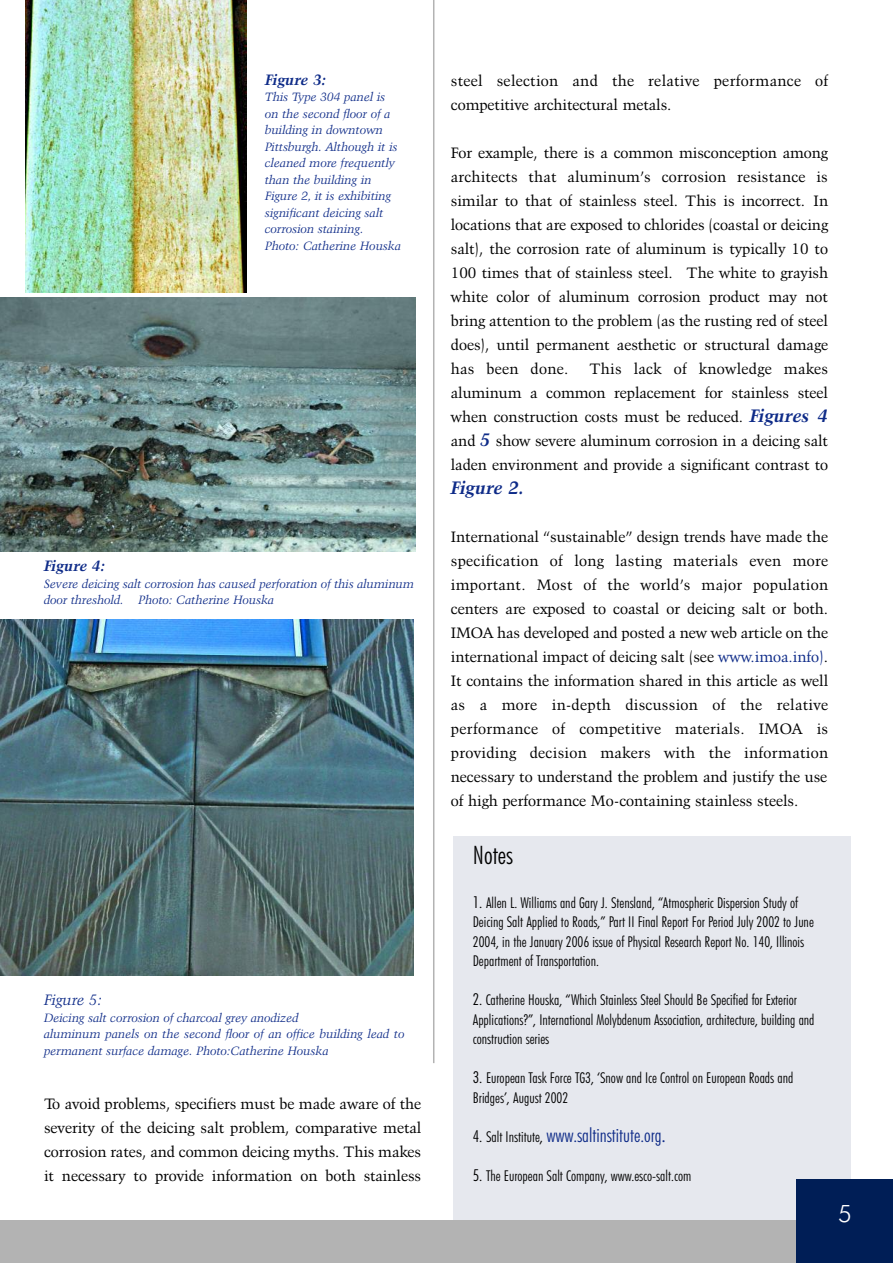
<style>
.page{position:relative;width:893px;height:1263px;background:#fff}
.page>*{position:absolute;margin:0;border:0;box-sizing:border-box;transform-origin:0 0}
.t1{font:300 condensed 25.5px "Futura BT";color:#000}
.t2{font:300 24px "Futura BT";color:#fff}
.t3{font:300 condensed 19.5px "Futura BT";color:#0e2b88}
.t4{font:italic 700 18px "Kuenstler 480 BT";color:#0e2b88}
.t5{font:15px/24px "Kuenstler 480 BT";color:#000;text-align:justify}
.t6{font:300 condensed 15px/19.5px "Futura BT";color:#000}
.t7{font:15px/24px "Kuenstler 480 BT";letter-spacing:.025em;color:#000}
.t8{font:italic 700 15px "Kuenstler 480 BT";color:#0e2b88}
.t9{font:italic 15px "Kuenstler 480 BT";color:#0e2b88}
.t10{font:italic 12px/16.5px "Kuenstler 480 BT";color:#0e2b88}
.s1{font-weight:700;font-style:italic;font-size:18px;color:#0e2b88}
.s2{color:#0e2b88}
.s3{font-size:16.5px}
.s4{font-size:16.5px;color:#000}
.s5{font-size:15px;color:#000}
.s6{font-size:22.5px}
</style>
<div class="page">
<img style="left:0;top:297px;width:416px;height:254px">
<img style="left:26px;top:0;width:221px;height:292px">
<div style="left:453px;top:836px;width:397px;height:384px;background:#e6e8ee"></div>
<hr style="left:433px;top:0;width:1px;height:1063px;background:#b3b3b3">
<div style="left:0;top:1220px;width:796px;height:43px;background:#b3b3b3"></div>
<img style="left:0;top:619px;width:414px;height:357px">
<div style="left:796px;top:1179px;width:97px;height:84px;background:#001e56"></div>
<p class="t8" style="left:265px;top:73px;width:63px">Figure 3:</p>
<p class="t10" style="left:265px;top:89px;width:138px">This Type 304 panel is on the second floor of a building in downtown<br>Pittsburgh. Although it is cleaned more frequently than the building in<br>Figure 2, it is exhibiting significant deicing salt corrosion staining.<br>Photo: Catherine Houska</p>
<p class="t8" style="left:44px;top:559px;width:63px">Figure 4:</p>
<p class="t10" style="left:44px;top:576px;width:372px">Severe deicing salt corrosion has caused perforation of this aluminum door threshold. Photo: Catherine Houska</p>
<p class="t9" style="left:44px;top:993px;width:60px">Figure 5:</p>
<p class="t10" style="left:44px;top:1010px;width:362px">Deicing salt corrosion of charcoal grey anodized<br>aluminum panels on the second floor of an office building lead to permanent surface damage. Photo:Catherine Houska</p>
<p class="t5" style="left:44px;top:1092px;width:379px">To avoid problems, specifiers must be made aware of the severity of the deicing salt problem, comparative metal corrosion rates, and common deicing myths. This makes it necessary to provide information on both stainless</p>
<p class="t7" style="left:451px;top:69px;width:379px">steel selection and the relative performance of competitive architectural metals.</p>
<p class="t5" style="left:451px;top:141px;width:379px">For example, there is a common misconception among architects that aluminum’s corrosion resistance is similar to that of stainless steel. This is incorrect. In locations that are exposed to chlorides (coastal or deicing salt), the corrosion rate of aluminum is typically 10 to 100 times that of stainless steel. The white to grayish white color of aluminum corrosion product may not bring attention to the problem (as the rusting red of steel does), until permanent aesthetic or structural damage has been done.</p>
<p class="t5" style="left:451px;top:357px;width:379px;text-indent:139px">This lack of knowledge makes aluminum a common replacement for stainless steel when construction costs must be reduced. <span class="s1">Figures 4 </span>and <span class="s1">5</span> show severe aluminum corrosion in a deicing salt laden environment and provide a significant contrast to</p>
<p class="t4" style="left:451px;top:480px;width:75px">Figure 2.</p>
<p class="t5" style="left:451px;top:525px;width:379px">International “sustainable” design trends have made the specification of long lasting materials even more important. Most of the world’s major population centers are exposed to coastal or deicing salt or both.<br>IMOA has developed and posted a new web article on the international impact of deicing salt (see <span class="s2">www.imoa.info)</span>.<br>It contains the information shared in this article as well as a more in-depth discussion of the relative performance of competitive materials. IMOA is providing decision makers with the information necessary to understand the problem and justify the use of high performance Mo-containing stainless steels.</p>
<h1 class="t1" style="left:473px;top:845px;width:41px">Notes</h1>
<p class="t6" style="left:473px;top:894px;width:342px"><span class="s3">1.</span> Allen L. Williams and Gary J. Stensland, “Atmospheric Dispersion Study of Deicing Salt Applied to Roads,” Part II Final Report For Period July 2002 to June 2004, in the January 2006 issue of Physical Research Report No. 140, Illinois Department of Transportation.</p>
<p class="t6" style="left:473px;top:991px;width:343px"><span class="s3">2.</span> Catherine Houska, “Which Stainless Steel Should Be Specified for Exterior<br>Applications?”, International Molybdenum Association, architecture, building and construction series</p>
<p class="t6" style="left:473px;top:1069px;width:322px"><span class="s3">3.</span> European Task Force TG3, ‘Snow and Ice Control on European Roads and<br>Bridges’, August 2002</p>
<h3 class="t3" style="left:473px;top:1127px;width:195px"><span class="s4">4.</span> <span class="s5">Salt Institute</span><span class="s4">,</span> www.saltinstitute.org<span class="s6">.</span></h3>
<p class="t6" style="left:473px;top:1167px;width:220px"><span class="s3">5.</span> The European Salt Company, www.esco-salt.com</p>
<h2 class="t2" style="left:838px;top:1203px;width:15px">5</h2>
</div>
